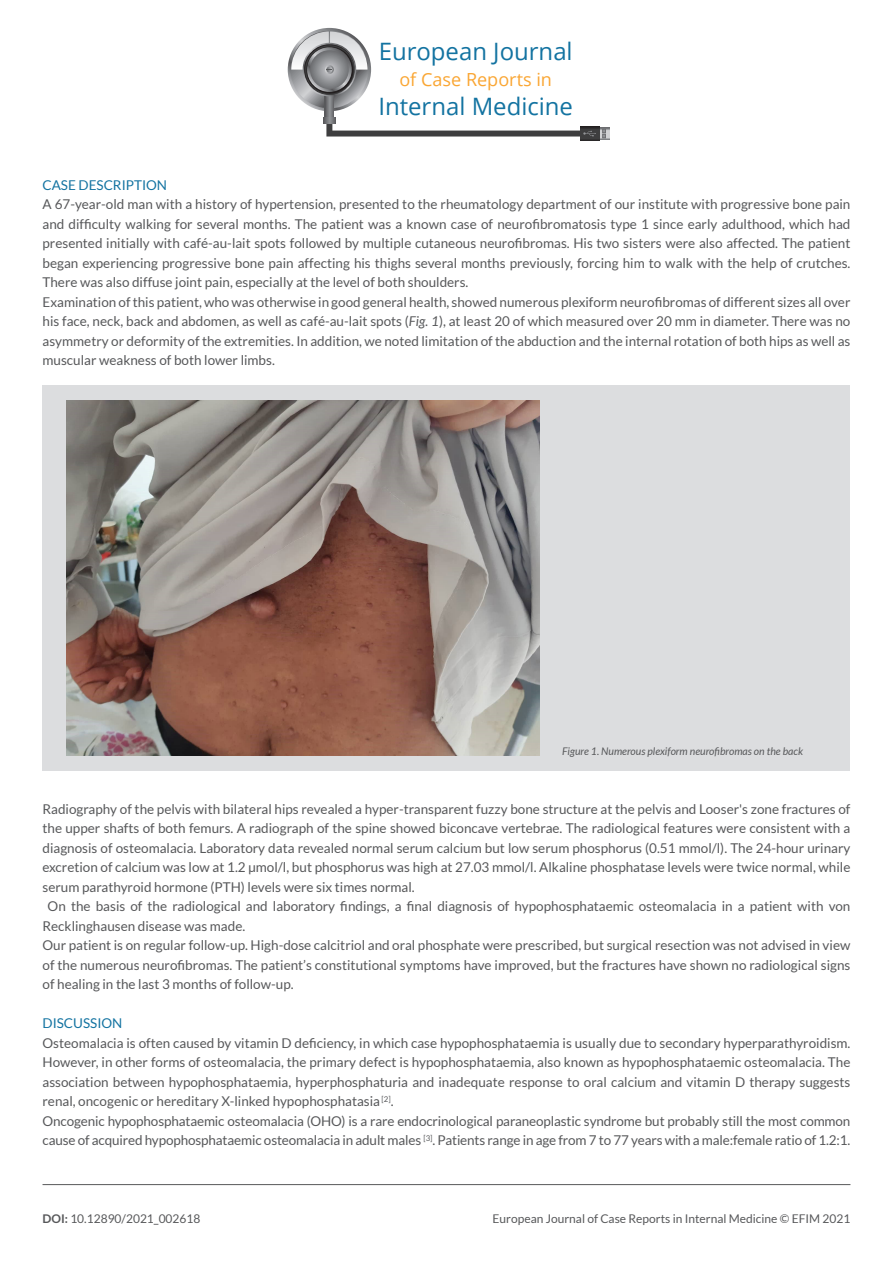
<style>
.page{position:relative;width:893px;height:1263px;background:#fff}
.page>*{position:absolute;margin:0;border:0;box-sizing:border-box;transform-origin:0 0}
.t1{font:24px "Open Sans";color:#1373a1}
.t2{font:18px "Open Sans";color:#faa633}
.TESTO_ARTICOLO{font:13.5px/19.5px "Lato";color:#57585a;text-align:justify}
.TESTO_ARTICOLO-2{font:13.5px "Lato";color:#1373a1}
.TITOLINI{font:13.5px "Lato";color:#1373a1}
.t3{font:12px "Lato";color:#57585a}
.DIDASCALIA{font:italic 10.5px "Lato";color:#57585a}
.s1{font-style:italic}
.s2{font-weight:700}
</style>
<div class="page">
<svg style="left:288px;top:28px;width:83px;height:83px"></svg>
<svg style="left:291px;top:31px;width:77px;height:77px"></svg>
<svg style="left:325px;top:96px;width:9px;height:21px"></svg>
<svg style="left:303px;top:43px;width:53px;height:53px"></svg>
<svg style="left:304px;top:44px;width:51px;height:51px"></svg>
<svg style="left:307px;top:47px;width:45px;height:45px"></svg>
<svg style="left:310px;top:50px;width:39px;height:39px"></svg>
<svg style="left:291px;top:31px;width:76px;height:43px"></svg>
<svg style="left:600px;top:128px;width:10px;height:11px"></svg>
<svg style="left:603px;top:129px;width:2px;height:9px"></svg>
<svg style="left:580px;top:126px;width:20px;height:15px"></svg>
<svg style="left:323px;top:117px;width:273px;height:20px"></svg>
<hr style="left:43px;top:1184px;width:807px;height:1px;background:#57585a">
<div style="left:43px;top:385px;width:807px;height:385px;background:#dcdddf"></div>
<img style="left:67px;top:401px;width:472px;height:354px">
<h1 class="t1" style="left:379px;top:35px;width:196px">European Journal</h1>
<h2 class="t2" style="left:399px;top:67px;width:154px">of Case Reports in</h2>
<h1 class="t1" style="left:378px;top:89px;width:196px">Internal Medicine</h1>
<p class="TESTO_ARTICOLO-2" style="left:43px;top:177px;width:126px">CASE DESCRIPTION</p>
<p class="TESTO_ARTICOLO" style="left:43px;top:194px;width:809px">A 67-year-old man with a history of hypertension, presented to the rheumatology department of our institute with progressive bone pain and difficulty walking for several months. The patient was a known case of neurofibromatosis type 1 since early adulthood, which had presented initially with café-au-lait spots followed by multiple cutaneous neurofibromas. His two sisters were also affected. The patient began experiencing progressive bone pain affecting his thighs several months previously, forcing him to walk with the help of crutches.<br>There was also diffuse joint pain, especially at the level of both shoulders.</p>
<p class="TESTO_ARTICOLO" style="left:43px;top:292px;width:809px">Examination of this patient, who was otherwise in good general health, showed numerous plexiform neurofibromas of different sizes all over his face, neck, back and abdomen, as well as café-au-lait spots (<span class="s1">Fig. 1</span>), at least 20 of which measured over 20 mm in diameter. There was no asymmetry or deformity of the extremities. In addition, we noted limitation of the abduction and the internal rotation of both hips as well as muscular weakness of both lower limbs.</p>
<p class="DIDASCALIA" style="left:562px;top:745px;width:243px">Figure 1. Numerous plexiform neurofibromas on the back</p>
<p class="TESTO_ARTICOLO" style="left:43px;top:799px;width:809px">Radiography of the pelvis with bilateral hips revealed a hyper-transparent fuzzy bone structure at the pelvis and Looser's zone fractures of the upper shafts of both femurs. A radiograph of the spine showed biconcave vertebrae. The radiological features were consistent with a diagnosis of osteomalacia. Laboratory data revealed normal serum calcium but low serum phosphorus (0.51 mmol/l). The 24-hour urinary excretion of calcium was low at 1.2 µmol/l, but phosphorus was high at 27.03 mmol/l. Alkaline phosphatase levels were twice normal, while serum parathyroid hormone (PTH) levels were six times normal.</p>
<p class="TESTO_ARTICOLO" style="left:43px;top:896px;width:809px;text-indent:5px">On the basis of the radiological and laboratory findings, a final diagnosis of hypophosphataemic osteomalacia in a patient with von<br>Recklinghausen disease was made.</p>
<p class="TESTO_ARTICOLO" style="left:43px;top:935px;width:809px">Our patient is on regular follow-up. High-dose calcitriol and oral phosphate were prescribed, but surgical resection was not advised in view of the numerous neurofibromas. The patient’s constitutional symptoms have improved, but the fractures have shown no radiological signs of healing in the last 3 months of follow-up.</p>
<p class="TITOLINI" style="left:43px;top:1016px;width:82px">DISCUSSION</p>
<p class="TESTO_ARTICOLO" style="left:43px;top:1033px;width:809px">Osteomalacia is often caused by vitamin D deficiency, in which case hypophosphataemia is usually due to secondary hyperparathyroidism.<br>However, in other forms of osteomalacia, the primary defect is hypophosphataemia, also known as hypophosphataemic osteomalacia. The association between hypophosphataemia, hyperphosphaturia and inadequate response to oral calcium and vitamin D therapy suggests renal, oncogenic or hereditary X-linked hypophosphatasia <sup>[2]</sup>.</p>
<p class="TESTO_ARTICOLO" style="left:43px;top:1111px;width:809px">Oncogenic hypophosphataemic osteomalacia (OHO) is a rare endocrinological paraneoplastic syndrome but probably still the most common cause of acquired hypophosphataemic osteomalacia in adult males <sup>[3]</sup>. Patients range in age from 7 to 77 years with a male:female ratio of 1.2:1.</p>
<p class="t3" style="left:43px;top:1212px;width:159px"><span class="s2">DOI:</span> 10.12890/2021_002618</p>
<p class="t3" style="left:493px;top:1212px;width:359px">European Journal of Case Reports in Internal Medicine © EFIM 2021</p>
</div>
